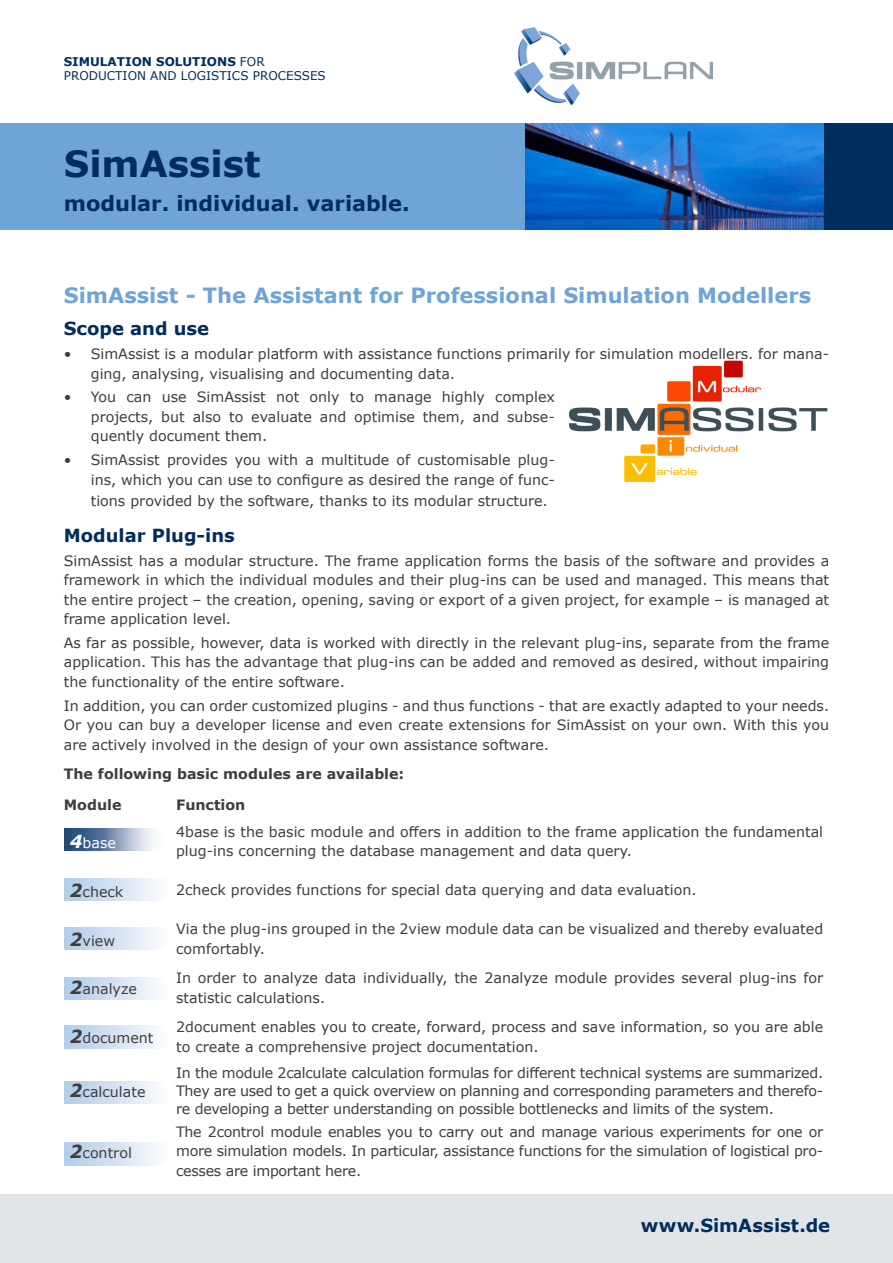
<style>
.page{position:relative;width:893px;height:1263px;background:#fff}
.page>*{position:absolute;margin:0;border:0;box-sizing:border-box;transform-origin:0 0}
.t1{font:700 36px "Verdana";color:#002d5e}
.t2{font:700 21px "Verdana";color:#6fa4d7}
.t3{font:700 21px "Verdana";color:#002d5e}
.Absatzformat_betz{font:700 18px "Verdana";color:#002d5e}
.t4{font:14.25px/19.5px "Verdana";color:#3e3e3f;text-align:justify}
.t5{font:700 14.25px "Verdana";color:#3e3e3f}
.t6{font:14.25px "Verdana";color:#fff}
.t7{font:12px "Verdana";color:#002d5e}
.t8{font:700 12px "Verdana";color:#002d5e}
.s1{font-weight:400}
.s2{font-weight:700;font-style:italic;font-size:18px}
</style>
<div class="page">
<div style="left:65px;top:927px;width:102px;height:23px;background:linear-gradient(to right,#b1cce9,#fbfbfd)"></div>
<div style="left:65px;top:977px;width:102px;height:23px;background:linear-gradient(to right,#b1cce9,#fbfbfd)"></div>
<div style="left:65px;top:1026px;width:102px;height:22px;background:linear-gradient(to right,#b1cce9,#fbfbfd)"></div>
<div style="left:65px;top:1081px;width:102px;height:23px;background:linear-gradient(to right,#b1cce9,#fbfbfd)"></div>
<div style="left:65px;top:878px;width:102px;height:23px;background:linear-gradient(to right,#b1cce9,#fbfbfd)"></div>
<svg style="left:65px;top:828px;width:88px;height:23px;background:#7a92af"></svg>
<div style="left:0;top:1194px;width:893px;height:69px;background:#e1e5e8"></div>
<div style="left:0;top:123px;width:893px;height:107px;background:#002d5e"></div>
<div style="left:0;top:123px;width:584px;height:107px;background:#6fa4d7"></div>
<img style="left:525px;top:123px;width:298px;height:107px">
<img style="left:515px;top:28px;width:197px;height:77px">
<div style="left:65px;top:1142px;width:102px;height:23px;background:linear-gradient(to right,#b1cce9,#fbfbfd)"></div>
<img style="left:568px;top:360px;width:260px;height:122px">
<p class="t8" style="left:64px;top:53px;width:202px">SIMULATION SOLUTIONS <span class="s1">FOR</span></p>
<p class="t7" style="left:64px;top:67px;width:264px">PRODUCTION AND LOGISTICS PROCESSES</p>
<p class="t1" style="left:64px;top:138px;width:198px">SimAssist</p>
<p class="t3" style="left:64px;top:188px;width:347px">modular. individual. variable.</p>
<p class="t2" style="left:64px;top:281px;width:749px">SimAssist - The Assistant for Professional Simulation Modellers</p>
<p class="Absatzformat_betz" style="left:64px;top:316px;width:147px">Scope and use</p>
<p class="t4" style="left:91px;top:344px;width:740px;text-indent:-27px">• SimAssist is a modular platform with assistance functions primarily for simulation modellers, for mana&shy;ging, analysing, visualising and documenting data.</p>
<p class="t4" style="left:91px;top:387px;width:466px;text-indent:-27px">• You can use SimAssist not only to manage highly complex projects, but also to evaluate and optimise them, and subse&shy;quently document them.</p>
<p class="t4" style="left:64px;top:450px;width:493px;text-align:right">• SimAssist provides you with a multitude of customisable plug&shy;ins, which you can use to configure as desired the range of func-</p>
<p class="t4" style="left:91px;top:491px;width:458px">tions provided by the software, thanks to its modular structure.</p>
<p class="Absatzformat_betz" style="left:64px;top:522px;width:173px">Modular Plug-ins</p>
<p class="t4" style="left:64px;top:550px;width:767px">SimAssist has a modular structure. The frame application forms the basis of the software and provides a framework in which the individual modules and their plug-ins can be used and managed. This means that the entire project – the creation, opening, saving or export of a given project, for example – is managed at frame application level.</p>
<p class="t4" style="left:64px;top:633px;width:767px">As far as possible, however, data is worked with directly in the relevant plug-ins, separate from the frame application. This has the advantage that plug-ins can be added and removed as desired, without impairing the functionality of the entire software.</p>
<p class="t4" style="left:64px;top:695px;width:767px">In addition, you can order customized plugins - and thus functions - that are exactly adapted to your needs.<br>Or you can buy a developer license and even create extensions for SimAssist on your own. With this you are actively involved in the design of your own assistance software.</p>
<p class="t5" style="left:64px;top:764px;width:342px">The following basic modules are available:</p>
<p class="t5" style="left:64px;top:795px;width:59px">Module</p>
<p class="t5" style="left:176px;top:795px;width:71px">Function</p>
<p class="t6" style="left:70px;top:833px;width:48px"><span class="s2">4</span>base</p>
<p class="t4" style="left:176px;top:821px;width:649px">4base is the basic module and offers in addition to the frame application the fundamental plug-ins concerning the database management and data query.</p>
<p class="t4" style="left:70px;top:881px;width:55px"><span class="s2">2</span>check</p>
<p class="t4" style="left:176px;top:880px;width:522px">2check provides functions for special data querying and data evaluation.</p>
<p class="t4" style="left:70px;top:930px;width:47px"><span class="s2">2</span>view</p>
<p class="t4" style="left:176px;top:919px;width:649px">Via the plug-ins grouped in the 2view module data can be visualized and thereby evaluated comfortably.</p>
<p class="t4" style="left:70px;top:979px;width:69px"><span class="s2">2</span>analyze</p>
<p class="t4" style="left:176px;top:968px;width:649px">In order to analyze data individually, the 2analyze module provides several plug-ins for statistic calculations.</p>
<p class="t4" style="left:70px;top:1028px;width:85px"><span class="s2">2</span>document</p>
<p class="t4" style="left:176px;top:1017px;width:649px">2document enables you to create, forward, process and save information, so you are able to create a comprehensive project documentation.</p>
<p class="t4" style="left:70px;top:1082px;width:77px"><span class="s2">2</span>calculate</p>
<p class="t4" style="left:176px;top:1063px;width:649px;line-height:18px">In the module 2calculate calculation formulas for different technical systems are summarized.<br>They are used to get a quick overview on planning and corresponding parameters and therefo&shy;re developing a better understanding on possible bottlenecks and limits of the system.</p>
<p class="t4" style="left:70px;top:1142px;width:64px"><span class="s2">2</span>control</p>
<p class="t4" style="left:176px;top:1122px;width:649px">The 2control module enables you to carry out and manage various experiments for one or more simulation models. In particular, assistance functions for the simulation of logistical pro&shy;cesses are important here.</p>
<p class="Absatzformat_betz" style="left:641px;top:1213px;width:191px">www.SimAssist.de</p>
</div>
